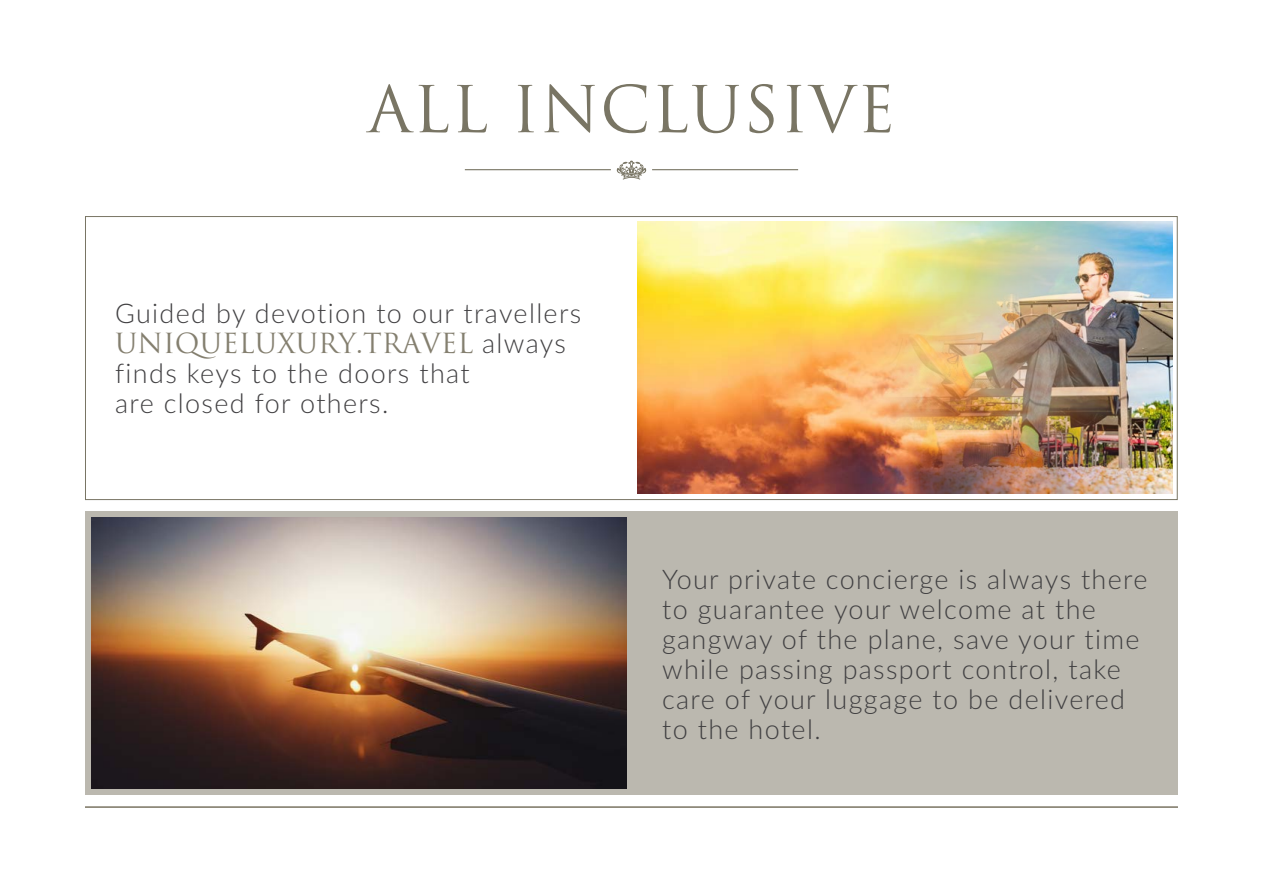
<style>
.page{position:relative;width:1263px;height:893px;background:#fff}
.page>*{position:absolute;margin:0;border:0;box-sizing:border-box;transform-origin:0 0}
.t1{font:62.85px "Trajan Pro";letter-spacing:.02em;color:#797564}
.t2{font:300 27px/30px "Lato";letter-spacing:.05em;color:#414042}
.t3{font:27px "Trajan Pro";color:#847f6f}
.s1{font-family:"Lato";font-weight:300;color:#414042}
</style>
<div class="page">
<img style="left:637px;top:222px;width:243px;height:271px">
<hr style="left:465px;top:169px;width:146px;height:1px;background:#797564">
<hr style="left:652px;top:169px;width:146px;height:1px;background:#797564">
<svg style="left:616px;top:161px;width:30px;height:19px"></svg>
<div style="left:85px;top:511px;width:1092px;height:284px;background:#bbb8af"></div>
<img style="left:91px;top:517px;width:535px;height:272px">
<img style="left:880px;top:222px;width:292px;height:271px">
<hr style="left:85px;top:806px;width:1093px;height:2px;background:#8f8a7b">
<h1 class="t1" style="left:368px;top:69px;width:529px">ALL INCLUSIVE</h1>
<p class="t2" style="left:115px;top:298px;width:468px">Guided by devotion to our travellers</p>
<p class="t3" style="left:115px;top:326px;width:452px">UNIQUELUXURY.TRAVEL <span class="s1">always</span></p>
<p class="t2" style="left:115px;top:358px;width:356px">finds keys to the doors that are closed for others.</p>
<p class="t2" style="left:662px;top:563px;width:487px">Your private concierge is always there to guarantee your welcome at the gangway of the plane, save your time while passing passport control, take care of your luggage to be delivered to the hotel.</p>
</div>
